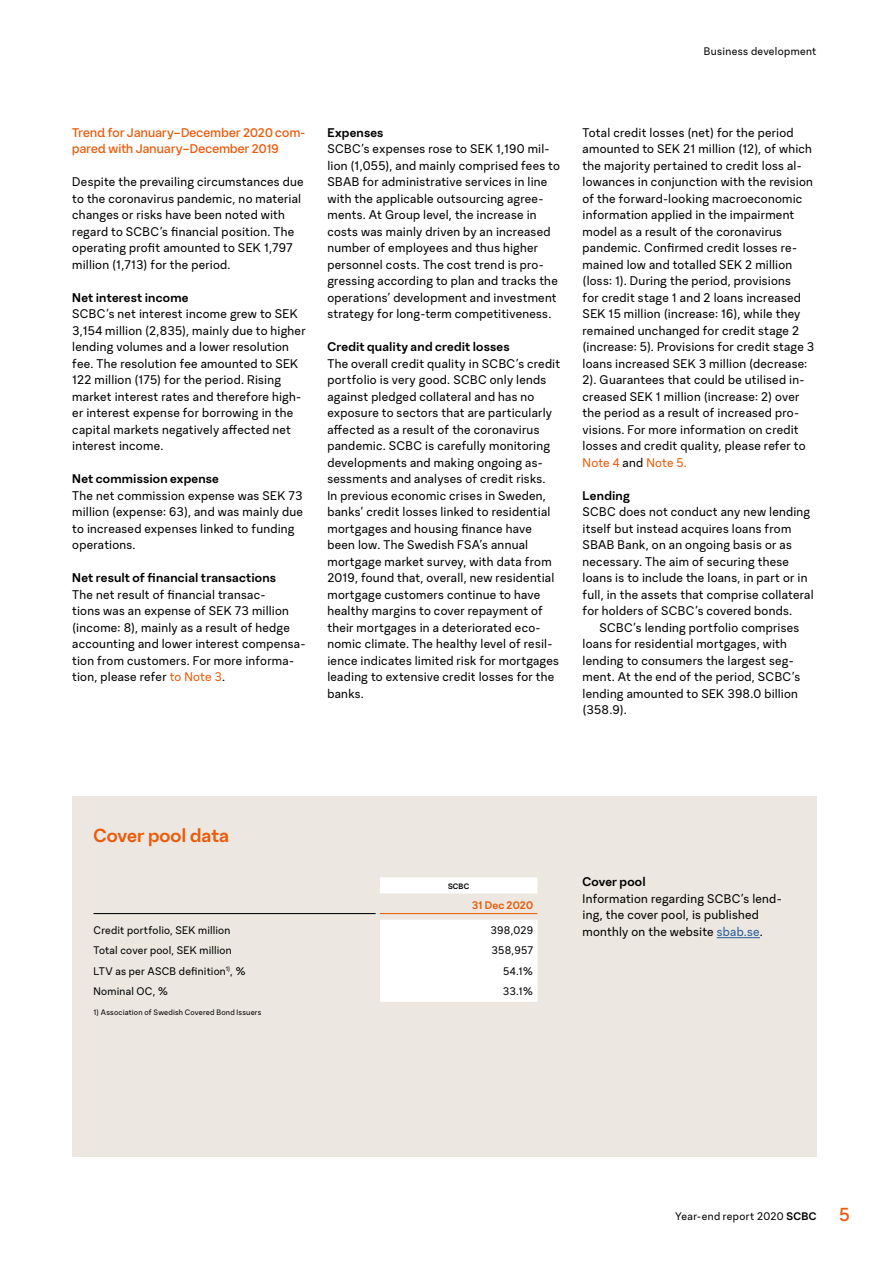
<style>
.page{position:relative;width:893px;height:1263px;background:#fff}
.page>*{position:absolute;margin:0;border:0;box-sizing:border-box;transform-origin:0 0}
.t1{font:700 18px "SBAB";color:#ea5b0b}
.t2{font:12px/16.5px "SBAB";letter-spacing:.02em;color:#000}
.t3{font:700 12px "SBAB";letter-spacing:.015em;color:#000}
.t4{font:12px/16.5px "SBAB Display";letter-spacing:.02em;color:#ea5b0b}
.t5{font:10.5px "SBAB";letter-spacing:.02em;color:#000}
.t6{font:700 10.5px "SBAB";letter-spacing:.01em;color:#ea5b0b}
.t7{font:7.5px "SBAB";letter-spacing:.025em;color:#000}
.t8{font:700 7.5px "SBAB";color:#000}
.s1{color:#ea5b0b}
.s2{color:#275b9b}
.s3{font-weight:700}
.s4{font-family:"SBAB Display";font-size:18px;color:#ea5b0b}
</style>
<div class="page">
<div style="left:72px;top:796px;width:744px;height:361px;background:#ece8e1"></div>
<svg style="left:380px;top:877px;width:157px;height:125px"></svg>
<hr style="left:94px;top:913px;width:282px;height:1px;background:#000">
<hr style="left:380px;top:913px;width:157px;height:1px;background:#ea5b0b">
<hr style="left:717px;top:937px;width:43px;height:1px;background:#275b9b">
<p class="t5" style="left:704px;top:45px;width:114px">Business development</p>
<p class="t4" style="left:72px;top:124px;width:234px">Trend for January–December 2020 com&shy;pared with January–December 2019</p>
<p class="t2" style="left:72px;top:174px;width:233px">Despite the prevailing circumstances due to the coronavirus pandemic, no material changes or risks have been noted with regard to SCBC’s financial position. The operating profit amounted to SEK 1,797 million (1,713) for the period.</p>
<p class="t3" style="left:72px;top:289px;width:118px">Net interest income</p>
<p class="t2" style="left:72px;top:306px;width:235px">SCBC’s net interest income grew to SEK 3,154 million (2,835), mainly due to higher lending volumes and a lower resolution fee. The resolution fee amounted to SEK 122 million (175) for the period. Rising market interest rates and therefore high&shy;er interest expense for borrowing in the capital markets negatively affected net interest income.</p>
<p class="t3" style="left:72px;top:471px;width:148px">Net commission expense</p>
<p class="t2" style="left:72px;top:487px;width:232px">The net commission expense was SEK 73 million (expense: 63), and was mainly due to increased expenses linked to funding operations.</p>
<p class="t3" style="left:72px;top:570px;width:205px">Net result of financial transactions</p>
<p class="t2" style="left:72px;top:586px;width:235px">The net result of financial transac-<br>tions was an expense of SEK 73 million (income: 8), mainly as a result of hedge accounting and lower interest compensa&shy;tion from customers. For more informa&shy;tion, please refer <span class="s1">to Note 3</span>.</p>
<p class="t3" style="left:327px;top:124px;width:58px">Expenses</p>
<p class="t2" style="left:327px;top:141px;width:234px">SCBC’s expenses rose to SEK 1,190 mil&shy;lion (1,055), and mainly comprised fees to SBAB for administrative services in line with the applicable outsourcing agree&shy;ments. At Group level, the increase in costs was mainly driven by an increased number of employees and thus higher personnel costs. The cost trend is pro&shy;gressing according to plan and tracks the operations’ development and investment strategy for long-term competitiveness.</p>
<p class="t3" style="left:327px;top:339px;width:184px">Credit quality and credit losses</p>
<p class="t2" style="left:327px;top:355px;width:234px">The overall credit quality in SCBC’s credit portfolio is very good. SCBC only lends against pledged collateral and has no exposure to sectors that are particularly affected as a result of the coronavirus pandemic. SCBC is carefully monitoring developments and making ongoing as&shy;sessments and analyses of credit risks.<br>In previous economic crises in Sweden, banks’ credit losses linked to residential mortgages and housing finance have been low. The Swedish FSA’s annual mortgage market survey, with data from 2019, found that, overall, new residential mortgage customers continue to have healthy margins to cover repayment of their mortgages in a deteriorated eco&shy;nomic climate. The healthy level of resil&shy;ience indicates limited risk for mortgages leading to extensive credit losses for the banks.</p>
<p class="t2" style="left:583px;top:124px;width:233px">Total credit losses (net) for the period amounted to SEK 21 million (12), of which the majority pertained to credit loss al&shy;lowances in conjunction with the revision of the forward-looking macroeconomic information applied in the impairment model as a result of the coronavirus pandemic. Confirmed credit losses re&shy;mained low and totalled SEK 2 million (loss: 1). During the period, provisions<br>for credit stage 1 and 2 loans increased SEK 15 million (increase: 16), while they remained unchanged for credit stage 2 (increase: 5). Provisions for credit stage 3 loans increased SEK 3 million (decrease:<br>2). Guarantees that could be utilised in&shy;creased SEK 1 million (increase: 2) over the period as a result of increased pro&shy;visions. For more information on credit losses and credit quality, please refer to <span class="s1">Note 4</span> and <span class="s1">Note 5.</span></p>
<p class="t3" style="left:583px;top:487px;width:49px">Lending</p>
<p class="t2" style="left:583px;top:504px;width:233px">SCBC does not conduct any new lending itself but instead acquires loans from SBAB Bank, on an ongoing basis or as necessary. The aim of securing these loans is to include the loans, in part or in full, in the assets that comprise collateral for holders of SCBC’s covered bonds.</p>
<p class="t2" style="left:583px;top:619px;width:219px;text-indent:17px">SCBC’s lending portfolio comprises loans for residential mortgages, with lending to consumers the largest seg&shy;ment. At the end of the period, SCBC’s lending amounted to SEK 398.0 billion (358.9).</p>
<h1 class="t1" style="left:94px;top:823px;width:137px">Cover pool data</h1>
<p class="t8" style="left:448px;top:881px;width:23px">SCBC</p>
<p class="t6" style="left:472px;top:898px;width:63px">31 Dec 2020</p>
<p class="t5" style="left:94px;top:923px;width:138px">Credit portfolio, SEK million</p>
<p class="t5" style="left:491px;top:923px;width:44px">398,029</p>
<p class="t5" style="left:94px;top:944px;width:140px">Total cover pool, SEK million</p>
<p class="t5" style="left:492px;top:944px;width:43px">358,957</p>
<p class="t5" style="left:94px;top:964px;width:154px">LTV as per ASCB definition<sup>1)</sup>, %</p>
<p class="t5" style="left:503px;top:964px;width:31px">54.1%</p>
<p class="t5" style="left:94px;top:985px;width:76px">Nominal OC, %</p>
<p class="t5" style="left:503px;top:985px;width:32px">33.1%</p>
<p class="t7" style="left:94px;top:1008px;width:169px">1) Association of Swedish Covered Bond Issuers</p>
<p class="t3" style="left:583px;top:874px;width:65px">Cover pool</p>
<p class="t2" style="left:583px;top:890px;width:201px">Information regarding SCBC’s lend&shy;ing, the cover pool, is published monthly on the website <span class="s2">sbab.se</span>.</p>
<p class="t5" style="left:675px;top:1210px;width:176px">Year-end report 2020 <span class="s3">SCBC</span> <span class="s4">5</span></p>
</div>
